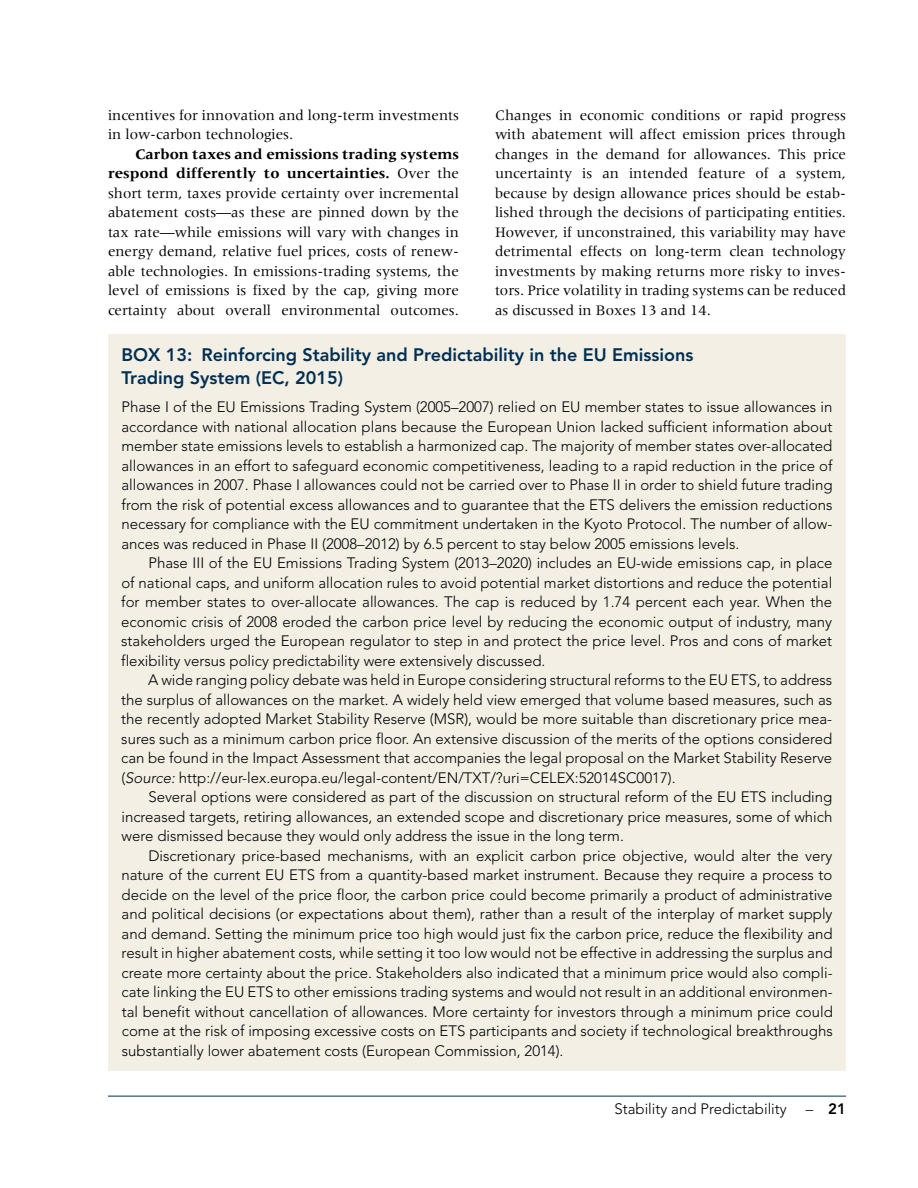
<style>
.page{position:relative;width:918px;height:1188px;background:#fff}
.page>*{position:absolute;margin:0;border:0;box-sizing:border-box;transform-origin:0 0}
.t1{font:800 18px/22.5px "Avenir";color:#002f54}
.t2{font:300 15px/19.5px "Avenir";color:#000;text-align:justify}
.t3{font:15px/19.5px "Meridien";color:#000;text-align:justify}
.t4{font:800 15px "Avenir";color:#000}
.s1{font-style:italic}
.s2{font-weight:700}
.s3{font-weight:300}
</style>
<div class="page">
<hr style="left:108px;top:1096px;width:738px;height:1px;background:#002f54">
<div style="left:108px;top:334px;width:738px;height:737px;background:#f3efe4"></div>
<p class="t3" style="left:495px;top:105px;width:353px">Changes in economic conditions or rapid progress with abatement will affect emission prices through changes in the demand for allowances. This price uncertainty is an intended feature of a system, because by design allowance prices should be estab&shy;lished through the decisions of participating entities.<br>However, if unconstrained, this variability may have detrimental effects on long-term clean technology investments by making returns more risky to inves&shy;tors. Price volatility in trading systems can be reduced as discussed in Boxes 13 and 14.</p>
<p class="t1" style="left:122px;top:344px;width:574px">BOX 13: Reinforcing Stability and Predictability in the EU Emissions<br>Trading System (EC, 2015)</p>
<p class="t2" style="left:121px;top:398px;width:713px">Phase I of the EU Emissions Trading System (2005–2007) relied on EU member states to issue allowances in accordance with national allocation plans because the European Union lacked sufficient information about member state emissions levels to establish a harmonized cap. The majority of member states over-allocated allowances in an effort to safeguard economic competitiveness, leading to a rapid reduction in the price of allowances in 2007. Phase I allowances could not be carried over to Phase II in order to shield future trading from the risk of potential excess allowances and to guarantee that the ETS delivers the emission reductions necessary for compliance with the EU commitment undertaken in the Kyoto Protocol. The number of allow&shy;ances was reduced in Phase II (2008–2012) by 6.5 percent to stay below 2005 emissions levels.</p>
<p class="t2" style="left:121px;top:554px;width:713px;text-indent:27px">Phase III of the EU Emissions Trading System (2013–2020) includes an EU-wide emissions cap, in place of national caps, and uniform allocation rules to avoid potential market distortions and reduce the potential for member states to over-allocate allowances. The cap is reduced by 1.74 percent each year. When the economic crisis of 2008 eroded the carbon price level by reducing the economic output of industry, many stakeholders urged the European regulator to step in and protect the price level. Pros and cons of market flexibility versus policy predictability were extensively discussed.</p>
<p class="t2" style="left:121px;top:671px;width:713px;text-indent:27px">A wide ranging policy debate was held in Europe considering structural reforms to the EU ETS, to address the surplus of allowances on the market. A widely held view emerged that volume based measures, such as the recently adopted Market Stability Reserve (MSR), would be more suitable than discretionary price mea&shy;sures such as a minimum carbon price floor. An extensive discussion of the merits of the options considered can be found in the Impact Assessment that accompanies the legal proposal on the Market Stability Reserve (<span class="s1">Source:</span> http://eur-lex.europa.eu/legal-content/EN/TXT/?uri=CELEX:52014SC0017).</p>
<p class="t2" style="left:121px;top:788px;width:713px;text-indent:27px">Several options were considered as part of the discussion on structural reform of the EU ETS including increased targets, retiring allowances, an extended scope and discretionary price measures, some of which were dismissed because they would only address the issue in the long term.</p>
<p class="t2" style="left:121px;top:846px;width:713px;text-indent:27px">Discretionary price-based mechanisms, with an explicit carbon price objective, would alter the very nature of the current EU ETS from a quantity-based market instrument. Because they require a process to decide on the level of the price floor, the carbon price could become primarily a product of administrative and political decisions (or expectations about them), rather than a result of the interplay of market supply and demand. Setting the minimum price too high would just fix the carbon price, reduce the flexibility and result in higher abatement costs, while setting it too low would not be effective in addressing the surplus and create more certainty about the price. Stakeholders also indicated that a minimum price would also compli&shy;cate linking the EU ETS to other emissions trading systems and would not result in an additional environmen&shy;tal benefit without cancellation of allowances. More certainty for investors through a minimum price could come at the risk of imposing excessive costs on ETS participants and society if technological breakthroughs substantially lower abatement costs (European Commission, 2014).</p>
<p class="t3" style="left:108px;top:105px;width:353px">incentives for innovation and long-term investments in low-carbon technologies.</p>
<p class="t3" style="left:108px;top:144px;width:353px;text-indent:27px"><span class="s2">Carbon taxes and emissions trading systems respond differently to uncertainties.</span> Over the short term, taxes provide certainty over incremental abatement costs—as these are pinned down by the tax rate—while emissions will vary with changes in energy demand, relative fuel prices, costs of renew&shy;able technologies. In emissions-trading systems, the level of emissions is fixed by the cap, giving more certainty about overall environmental outcomes.</p>
<p class="t2" style="left:614px;top:1100px;width:174px">Stability and Predictability</p>
<p class="t4" style="left:806px;top:1100px;width:42px"><span class="s3">–</span> 21</p>
</div>
